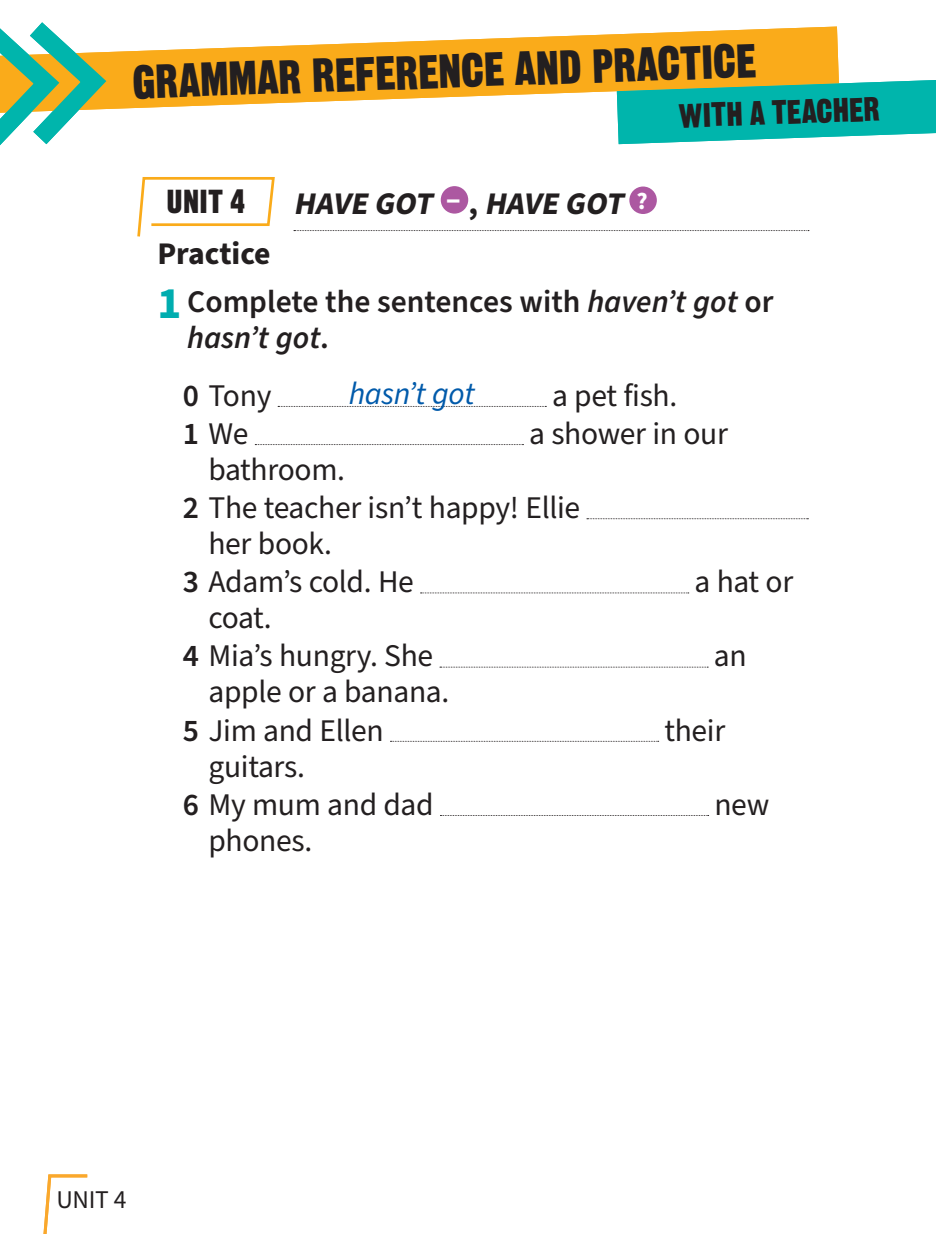
<style>
.page{position:relative;width:936px;height:1234px;background:#fff}
.page>*{position:absolute;margin:0;border:0;box-sizing:border-box;transform-origin:0 0}
.t1{font:46.5px "Gothic Thirteen Std";color:#231f20}
.t2{font:33px "Gothic Thirteen Std";color:#231f20}
.t3{font:32.4px "Gothic Thirteen Std";color:#231f20}
.t4{font:31.5px/38.1px "Source Sans Pro";letter-spacing:-.01em;color:#231f20}
.t5{font:600 31.5px/48.8px "Source Sans Pro";color:#231f20}
.t6{font:italic 700 31.5px "Source Sans Pro";color:#231f20}
.t7{font:italic 600 31.5px/57.3px "Source Sans Pro";color:#231f20}
.t8{font:italic 31.5px "Source Sans Pro";letter-spacing:-.01em;color:#015aaa}
.t9{font:25.5px "Source Sans Pro";color:#231f20}
.s1{font-style:normal}
.s2{font-weight:700}
.s3{font-weight:700;font-size:45px;color:#00adaf}
.s4{font-style:italic}
.s5{font-weight:400;font-style:normal}
.s6{font-weight:600}
</style>
<div class="page">
<svg style="left:119px;top:27px;width:719px;height:82px;fill:#faab1a"></svg>
<svg style="left:616px;top:80px;width:319px;height:64px;background:#2bbba8"></svg>
<svg style="left:0;top:22px;width:119px;height:124px"></svg>
<svg style="left:294px;top:230px;width:514px;height:1px"></svg>
<div style="left:440px;top:186px;width:28px;height:27px;background:#ac58a1;border-radius:50%"></div>
<div style="left:629px;top:186px;width:27px;height:28px;background:#ac58a1;border-radius:50%"></div>
<svg style="left:278px;top:406px;width:268px;height:1px"></svg>
<svg style="left:255px;top:444px;width:268px;height:1px"></svg>
<svg style="left:587px;top:518px;width:221px;height:1px"></svg>
<svg style="left:420px;top:592px;width:268px;height:1px"></svg>
<svg style="left:440px;top:666px;width:268px;height:1px"></svg>
<svg style="left:390px;top:740px;width:268px;height:1px"></svg>
<svg style="left:440px;top:815px;width:268px;height:1px"></svg>
<svg style="left:137px;top:177px;width:138px;height:60px"></svg>
<svg style="left:43px;top:1174px;width:44px;height:59px"></svg>
<h1 class="t1" style="left:131px;top:53px;width:626px;rotate:-2deg">GRAMMAR REFERENCE AND PRACTICE</h1>
<p class="t2" style="left:678px;top:95px;width:203px;rotate:-2deg">WITH A TEACHER</p>
<p class="t3" style="left:167px;top:182px;width:80px">UNIT 4</p>
<p class="t6" style="left:293px;top:182px;width:355px">HAVE GOT <sup>–</sup> <span class="s1">,</span> HAVE GOT <sup>?</sup></p>
<p class="t5" style="left:157px;top:230px;width:617px"><span class="s2">Practice<br></span><span class="s3">1</span> Complete the sentences with <span class="s4">haven’t got</span> or</p>
<p class="t7" style="left:183px;top:310px;width:148px">hasn’t got<span class="s1">.<br>0</span> <span class="s5">Tony</span></p>
<p class="t8" style="left:349px;top:372px;width:127px">hasn’t got</p>
<p class="t4" style="left:552px;top:377px;width:127px">a pet fish.</p>
<p class="t4" style="left:183px;top:415px;width:67px"><span class="s6">1</span> We</p>
<p class="t4" style="left:529px;top:415px;width:200px">a shower in our</p>
<p class="t4" style="left:208px;top:451px;width:138px">bathroom.</p>
<p class="t4" style="left:183px;top:489px;width:399px"><span class="s6">2</span> The teacher isn’t happy! Ellie</p>
<p class="t4" style="left:208px;top:525px;width:125px">her book.</p>
<p class="t4" style="left:183px;top:563px;width:232px"><span class="s6">3</span> Adam’s cold. He</p>
<p class="t4" style="left:694px;top:563px;width:100px">a hat or</p>
<p class="t4" style="left:183px;top:599px;width:252px;text-indent:26px">coat.<br><span class="s6">4</span> Mia’s hungry. She</p>
<p class="t4" style="left:713px;top:637px;width:34px">an</p>
<p class="t4" style="left:183px;top:673px;width:268px;text-indent:26px">apple or a banana.<br><span class="s6">5</span> Jim and Ellen</p>
<p class="t4" style="left:183px;top:748px;width:252px;text-indent:26px">guitars.<br><span class="s6">6</span> My mum and dad</p>
<p class="t4" style="left:208px;top:822px;width:105px">phones.</p>
<p class="t9" style="left:56px;top:1182px;width:72px">Unit 4</p>
<p class="t4" style="left:664px;top:712px;width:62px">their</p>
<p class="t4" style="left:714px;top:786px;width:56px">new</p>
</div>
